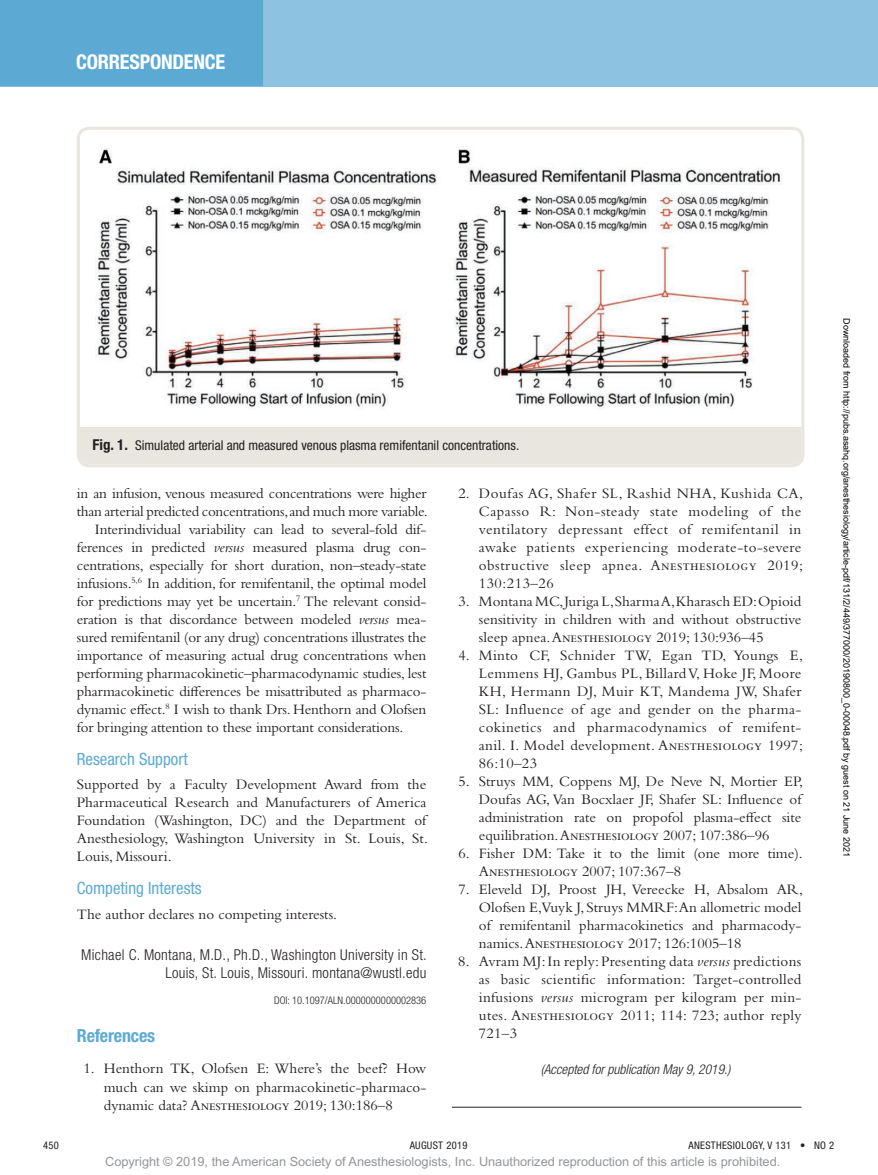
<style>
.page{position:relative;width:878px;height:1175px;background:#fff}
.page>*{position:absolute;margin:0;border:0;box-sizing:border-box;transform-origin:0 0}
.t1{font:700 condensed 20.25px "Helvetica Neue LT Std";letter-spacing:-.01em;color:#fff}
.t2{font:700 condensed 18px "Helvetica Neue LT Std";color:#5caad4}
.t3{font:condensed 16.8px "Helvetica Neue LT Std";color:#5caad4}
.t4{font:15px/18px "Bembo Std";letter-spacing:-.01em;color:#231f20;text-align:justify}
.t5{font:300 condensed 15px/18px "Helvetica Neue LT Std";letter-spacing:.02em;color:#231f20;text-align:right}
.t6{font:condensed 13.5px "Helvetica Neue LT Std";color:#231f20}
.t7{font:italic 300 condensed 13.5px "Helvetica Neue LT Std";color:#231f20}
.t8{font:12.75px "Arial MT Std";color:#939598}
.t9{font:condensed 10.5px "Helvetica Neue LT Std";letter-spacing:.03em;color:#231f20}
.t10{font:300 condensed 10.5px "Helvetica Neue LT Std";color:#231f20}
.t11{font:9px "Arial";color:#000}
.s1{font-weight:700;font-size:15px}
.s2{font-style:italic}
</style>
<div class="page">
<div style="left:0;top:0;width:878px;height:86px;background:#8dc3e0"></div>
<div style="left:0;top:0;width:263px;height:86px;background:#5caad4"></div>
<img style="left:95px;top:146px;width:687px;height:264px">
<div style="left:80px;top:427px;width:721px;height:37px;background:#e9e6df"></div>
<div style="left:77px;top:127px;width:727px;height:340px;border:3px solid #e9e6df;border-radius:11px"></div>
<hr style="left:452px;top:1106px;width:349px;height:1px;background:#231f20">
<h1 class="t1" style="left:76px;top:49px;width:151px">CORRESPONDENCE</h1>
<p class="t6" style="left:93px;top:438px;width:428px"><span class="s1">FIG. 1.</span> Simulated arterial and measured venous plasma remifentanil concentrations.</p>
<p class="t4" style="left:77px;top:483px;width:351px">in an infusion, venous measured concentrations were higher</p>
<p class="t4" style="left:77px;top:501px;width:352px">than arterial predicted concentrations, and much more variable.</p>
<p class="t4" style="left:95px;top:519px;width:333px">Interindividual variability can lead to several-fold dif-</p>
<p class="t4" style="left:77px;top:537px;width:351px">ferences in predicted <span class="s2">versus</span> measured plasma drug con-</p>
<p class="t4" style="left:77px;top:555px;width:351px">centrations, especially for short duration, non–steady-state</p>
<p class="t4" style="left:77px;top:573px;width:351px">infusions.<sup>5,6</sup> In addition, for remifentanil, the optimal model</p>
<p class="t4" style="left:77px;top:591px;width:351px">for predictions may yet be uncertain.<sup>7</sup> The relevant consid-</p>
<p class="t4" style="left:77px;top:609px;width:351px">eration is that discordance between modeled <span class="s2">versus</span> mea-</p>
<p class="t4" style="left:77px;top:627px;width:351px">sured remifentanil (or any drug) concentrations illustrates the</p>
<p class="t4" style="left:77px;top:645px;width:351px">importance of measuring actual drug concentrations when</p>
<p class="t4" style="left:77px;top:663px;width:351px">performing pharmacokinetic–pharmacodynamic studies, lest</p>
<p class="t4" style="left:77px;top:681px;width:351px">pharmacokinetic differences be misattributed as pharmaco-</p>
<p class="t4" style="left:77px;top:699px;width:351px">dynamic effect.<sup>8</sup> I wish to thank Drs. Henthorn and Olofsen</p>
<p class="t4" style="left:77px;top:717px;width:328px">for bringing attention to these important considerations.</p>
<p class="t3" style="left:77px;top:749px;width:112px">Research Support</p>
<p class="t4" style="left:77px;top:775px;width:352px">Supported by a Faculty Development Award from the Pharmaceutical Research and Manufacturers of America Foundation (Washington, DC) and the Department of Anesthesiology, Washington University in St. Louis, St.<br>Louis, Missouri.</p>
<p class="t3" style="left:77px;top:878px;width:126px">Competing Interests</p>
<p class="t4" style="left:77px;top:905px;width:258px">The author declares no competing interests.</p>
<p class="t5" style="left:81px;top:945px;width:347px">Michael C. Montana, M.D., Ph.D., Washington University in St.<br>Louis, St. Louis, Missouri. montana@wustl.edu</p>
<p class="t10" style="left:274px;top:994px;width:154px">DOI: 10.1097/ALN.0000000000002836</p>
<p class="t2" style="left:77px;top:1024px;width:80px">REFERENCES</p>
<p class="t4" style="left:104px;top:1059px;width:324px;text-indent:-20px">1. Henthorn TK, Olofsen E: Where’s the beef? How much can we skimp on pharmacokinetic-pharmaco&shy;dynamic data? Anesthesiology 2019; 130:186–8</p>
<p class="t4" style="left:479px;top:483px;width:325px;text-indent:-20px">2. Doufas AG, Shafer SL, Rashid NHA, Kushida CA, Capasso R: Non-steady state modeling of the ventilatory depressant effect of remifentanil in awake patients experiencing moderate-to-severe obstructive sleep apnea. Anesthesiology 2019; 130:213–26</p>
<p class="t4" style="left:479px;top:591px;width:324px;text-indent:-21px">3. Montana MC,Juriga L,Sharma A,Kharasch ED:Opioid sensitivity in children with and without obstructive sleep apnea. Anesthesiology 2019; 130:936–45</p>
<p class="t4" style="left:479px;top:645px;width:325px;text-indent:-20px">4. Minto CF, Schnider TW, Egan TD, Youngs E, Lemmens HJ, Gambus PL, Billard V, Hoke JF, Moore KH, Hermann DJ, Muir KT, Mandema JW, Shafer SL: Influence of age and gender on the pharma&shy;cokinetics and pharmacodynamics of remifent&shy;anil. I. Model development. Anesthesiology 1997; 86:10–23</p>
<p class="t4" style="left:479px;top:771px;width:325px;text-indent:-20px">5. Struys MM, Coppens MJ, De Neve N, Mortier EP, Doufas AG, Van Bocxlaer JF, Shafer SL: Influence of administration rate on propofol plasma-effect site equilibration. Anesthesiology 2007; 107:386–96</p>
<p class="t4" style="left:479px;top:843px;width:325px;text-indent:-20px">6. Fisher DM: Take it to the limit (one more time).<br>Anesthesiology 2007; 107:367–8</p>
<p class="t4" style="left:479px;top:879px;width:325px;text-indent:-20px">7. Eleveld DJ, Proost JH, Vereecke H, Absalom AR, Olofsen E,Vuyk J, Struys MMRF: An allometric model of remifentanil pharmacokinetics and pharmacody&shy;namics. Anesthesiology 2017; 126:1005–18</p>
<p class="t4" style="left:479px;top:951px;width:324px;text-indent:-21px">8. Avram MJ: In reply: Presenting data <span class="s2">versus</span> predictions as basic scientific information: Target-controlled infusions <span class="s2">versus</span> microgram per kilogram per min&shy;utes. Anesthesiology 2011; 114: 723; author reply 721–3</p>
<p class="t7" style="left:541px;top:1061px;width:191px">(Accepted for publication May 9, 2019.)</p>
<p class="t11" style="left:850px;top:318px;width:540px;rotate:90deg">Downloaded from http://pubs.asahq.org/anesthesiology/article-pdf/131/2/449/377000/20190800_0-00048.pdf by guest on 21 June 2021</p>
<p class="t9" style="left:43px;top:1139px;width:17px">450</p>
<p class="t9" style="left:409px;top:1139px;width:59px">August 2019</p>
<p class="t9" style="left:688px;top:1139px;width:147px">ANESTHESIOLOGY, V 131 • NO 2</p>
<p class="t8" style="left:105px;top:1154px;width:676px">Copyright © 2019, the American Society of Anesthesiologists, Inc. Unauthorized reproduction of this article is prohibited.</p>
</div>
